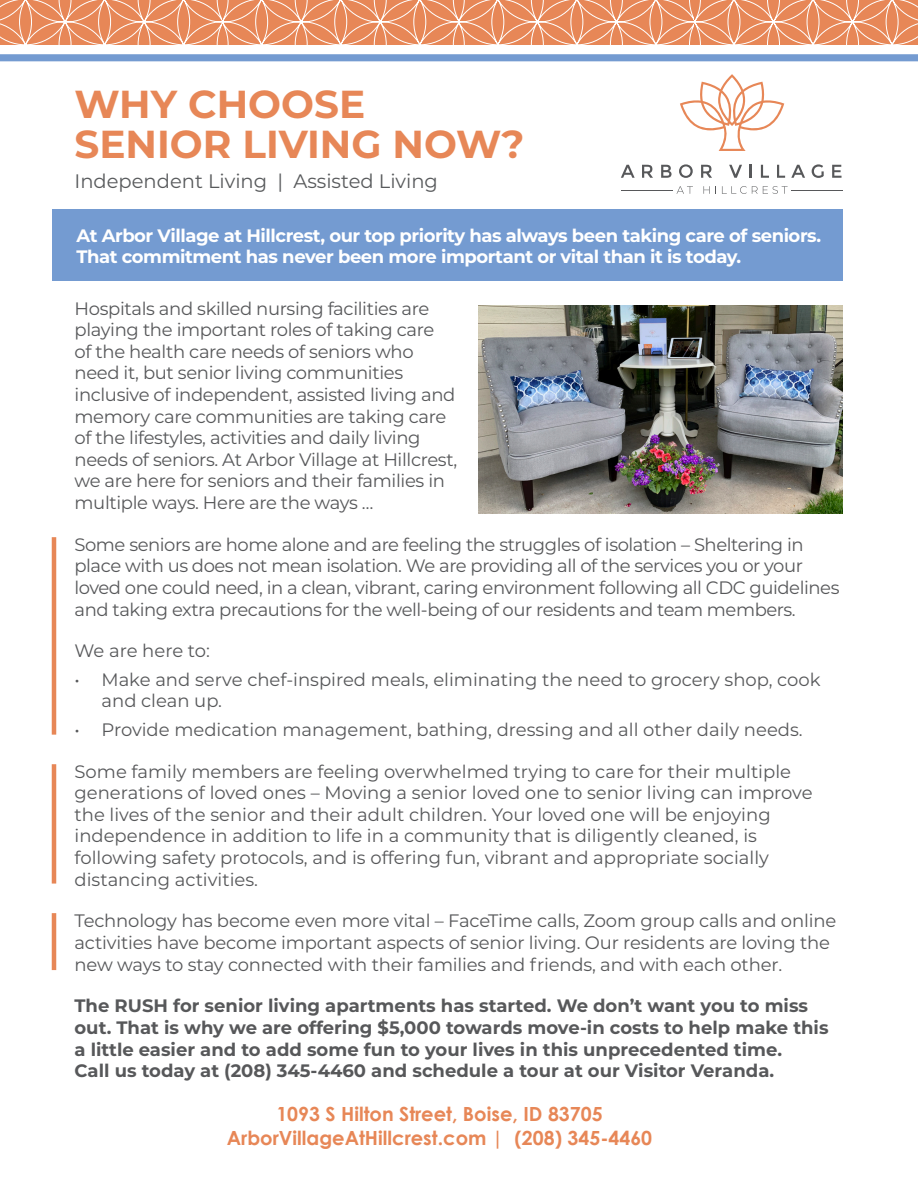
<style>
.page{position:relative;width:918px;height:1188px;background:#fff}
.page>*{position:absolute;margin:0;border:0;box-sizing:border-box;transform-origin:0 0}
.t1{font:700 39px/40.5px "Montserrat";color:#e78757}
.t2{font:700 19.5px "Century Gothic";color:#e78757}
.t3{font:19.5px "Montserrat";color:#585a5c}
.t4{font:18px/21.6px "Montserrat";letter-spacing:-.02em;color:#57585a}
.t5{font:18px/21.6px "Montserrat";color:#57585a}
.t6{font:700 18px/21.6px "Montserrat";color:#57585a}
.t7{font:700 18px/21px "Montserrat";letter-spacing:-.025em;color:#fff}
</style>
<div class="page">
<svg style="left:0;top:0;width:918px;height:45px;background:#ea986f"></svg>
<div style="left:0;top:54px;width:918px;height:7px;background:#749bd1"></div>
<div style="left:52px;top:209px;width:791px;height:71px;background:#749bd1"></div>
<img style="left:478px;top:305px;width:365px;height:209px">
<hr style="left:52px;top:537px;width:4px;height:198px;background:#e78757">
<hr style="left:52px;top:764px;width:4px;height:120px;background:#e78757">
<hr style="left:52px;top:913px;width:4px;height:57px;background:#e78757">
<svg style="left:621px;top:165px;width:14px;height:13px"></svg>
<svg style="left:642px;top:165px;width:11px;height:13px"></svg>
<svg style="left:661px;top:165px;width:11px;height:13px"></svg>
<svg style="left:679px;top:164px;width:14px;height:14px"></svg>
<svg style="left:701px;top:165px;width:11px;height:13px"></svg>
<svg style="left:729px;top:165px;width:13px;height:13px"></svg>
<svg style="left:749px;top:165px;width:3px;height:13px"></svg>
<svg style="left:761px;top:165px;width:8px;height:13px"></svg>
<svg style="left:777px;top:165px;width:8px;height:13px"></svg>
<svg style="left:791px;top:165px;width:14px;height:13px"></svg>
<svg style="left:812px;top:164px;width:12px;height:14px"></svg>
<svg style="left:832px;top:165px;width:10px;height:13px"></svg>
<svg style="left:677px;top:186px;width:16px;height:8px"></svg>
<svg style="left:704px;top:186px;width:6px;height:8px"></svg>
<svg style="left:721px;top:186px;width:67px;height:8px"></svg>
<hr style="left:621px;top:190px;width:51px;height:1px;background:#57585a">
<hr style="left:792px;top:190px;width:51px;height:1px;background:#57585a">
<svg style="left:680px;top:74px;width:104px;height:77px"></svg>
<p class="t1" style="left:75px;top:82px;width:451px">WHY CHOOSE<br>SENIOR LIVING NOW?</p>
<p class="t3" style="left:75px;top:168px;width:365px">Independent Living | Assisted Living</p>
<p class="t7" style="left:76px;top:224px;width:746px">At Arbor Village at Hillcrest, our top priority has always been taking care of seniors.<br>That commitment has never been more important or vital than it is today.</p>
<p class="t4" style="left:75px;top:297px;width:384px">Hospitals and skilled nursing facilities are playing the important roles of taking care<br>of the health care needs of seniors who need it, but senior living communities inclusive of independent, assisted living and memory care communities are taking care of the lifestyles, activities and daily living needs of seniors. At Arbor Village at Hillcrest, we are here for seniors and their families in multiple ways. Here are the ways …</p>
<p class="t4" style="left:75px;top:533px;width:766px">Some seniors are home alone and are feeling the struggles of isolation – Sheltering in place with us does not mean isolation. We are providing all of the services you or your loved one could need, in a clean, vibrant, caring environment following all CDC guidelines and taking extra precautions for the well-being of our residents and team members.</p>
<p class="t4" style="left:75px;top:640px;width:137px">We are here to:</p>
<p class="t5" style="left:102px;top:668px;width:721px;text-indent:-27px">• Make and serve chef-inspired meals, eliminating the need to grocery shop, cook and clean up.</p>
<p class="t5" style="left:75px;top:718px;width:730px">• Provide medication management, bathing, dressing and all other daily needs.</p>
<p class="t5" style="left:75px;top:760px;width:740px">Some family members are feeling overwhelmed trying to care for their multiple generations of loved ones – Moving a senior loved one to senior living can improve the lives of the senior and their adult children. Your loved one will be enjoying independence in addition to life in a community that is diligently cleaned, is following safety protocols, and is offering fun, vibrant and appropriate socially distancing activities.</p>
<p class="t4" style="left:75px;top:910px;width:763px">Technology has become even more vital – FaceTime calls, Zoom group calls and online activities have become important aspects of senior living. Our residents are loving the new ways to stay connected with their families and friends, and with each other.</p>
<p class="t6" style="left:75px;top:994px;width:756px">The RUSH for senior living apartments has started. We don’t want you to miss out. That is why we are offering $5,000 towards move-in costs to help make this a little easier and to add some fun to your lives in this unprecedented time.<br>Call us today at (208) 345-4460 and schedule a tour at our Visitor Veranda.</p>
<p class="t2" style="left:276px;top:1102px;width:328px">1093 S Hilton Street, Boise, ID 83705</p>
<p class="t2" style="left:227px;top:1126px;width:427px">ArborVillageAtHillcrest.com | (208) 345-4460</p>
</div>
